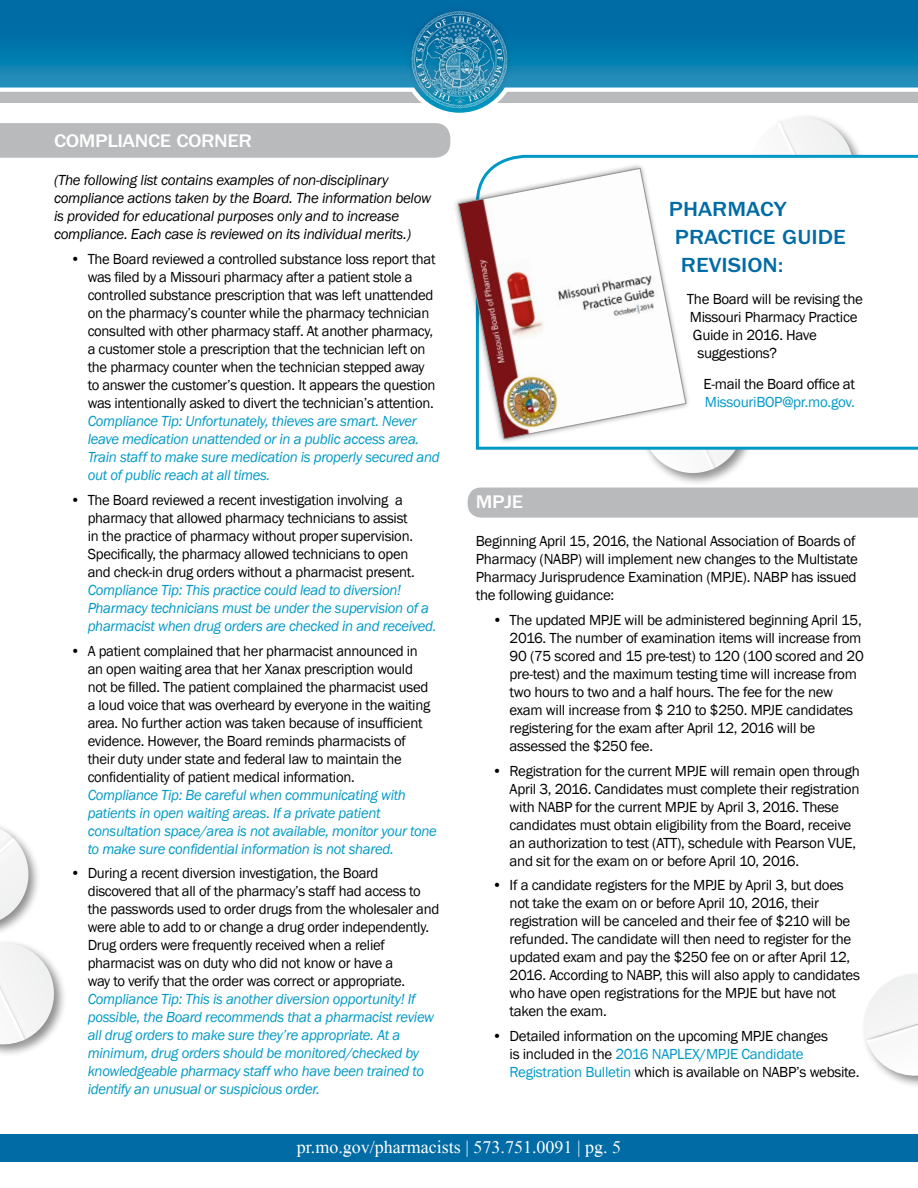
<style>
.page{position:relative;width:918px;height:1188px;background:#fff}
.page>*{position:absolute;margin:0;border:0;box-sizing:border-box;transform-origin:0 0}
.t1{font:500 21.15px/28.2px "ITC Franklin Gothic Std";color:#006ba5;scale:1.11 1}
.t2{font:500 18.9px "ITC Franklin Gothic Std";letter-spacing:-.02em;color:#fff;scale:1.11 1}
.t3{font:18px "Mongolian Baiti";color:#fff}
.t4{font:15px/18px "Franklin Gothic";letter-spacing:-.02em;color:#000}
.t5{font:italic 15px/18px "Franklin Gothic";letter-spacing:-.02em;color:#0099c6}
.t6{font:italic 15px/18px "Franklin Gothic";letter-spacing:-.02em;color:#000}
.t7{font:15px "Franklin Gothic";letter-spacing:-.02em;color:#0099c6}
.s1{color:#0099c6}
</style>
<div class="page">
<svg style="left:778px;top:119px;width:82px;height:34px"></svg>
<div style="left:0;top:939px;width:67px;height:119px;background:#000;opacity:.45"></div>
<svg style="left:0;top:939px;width:61px;height:115px"></svg>
<div style="left:0;top:820px;width:42px;height:118px;background:#000;opacity:.45"></div>
<svg style="left:0;top:824px;width:34px;height:100px"></svg>
<div style="left:860px;top:970px;width:58px;height:119px;background:#000;opacity:.45"></div>
<svg style="left:860px;top:974px;width:58px;height:103px"></svg>
<svg style="left:497px;top:153px;width:421px;height:10px"></svg>
<div style="left:0;top:123px;width:450px;height:35px;background:#b8babc"></div>
<svg style="left:468px;top:444px;width:450px;height:74px"></svg>
<svg style="left:0;top:0;width:918px;height:119px"></svg>
<div style="left:403px;top:2px;width:112px;height:113px;background:#000;opacity:.33"></div>
<img style="left:410px;top:10px;width:99px;height:99px">
<div style="left:0;top:1134px;width:918px;height:27px;background:#006ba5"></div>
<svg style="left:458px;top:168px;width:228px;height:271px"></svg>
<p class="t2" style="left:54px;top:130px;width:180px">COMPLIANCE CORNER</p>
<p class="t6" style="left:54px;top:172px;width:379px">(The following list contains examples of non-disciplinary compliance actions taken by the Board. The information below is provided for educational purposes only and to increase compliance. Each case is reviewed on its individual merits.)</p>
<p class="t4" style="left:88px;top:251px;width:349px;text-indent:-17px">• The Board reviewed a controlled substance loss report that was filed by a Missouri pharmacy after a patient stole a controlled substance prescription that was left unattended on the pharmacy’s counter while the pharmacy technician consulted with other pharmacy staff. At another pharmacy, a customer stole a prescription that the technician left on the pharmacy counter when the technician stepped away to answer the customer’s question. It appears the question was intentionally asked to divert the technician’s attention.</p>
<p class="t5" style="left:88px;top:413px;width:354px">Compliance Tip: Unfortunately, thieves are smart. Never leave medication unattended or in a public access area.<br>Train staff to make sure medication is properly secured and out of public reach at all times.</p>
<p class="t4" style="left:88px;top:491px;width:329px;text-indent:-17px">• The Board reviewed a recent investigation involving a pharmacy that allowed pharmacy technicians to assist in the practice of pharmacy without proper supervision.<br>Specifically, the pharmacy allowed technicians to open and check-in drug orders without a pharmacist present.</p>
<p class="t5" style="left:88px;top:581px;width:350px">Compliance Tip: This practice could lead to diversion!<br>Pharmacy technicians must be under the supervision of a pharmacist when drug orders are checked in and received.</p>
<p class="t4" style="left:88px;top:642px;width:344px;text-indent:-17px">• A patient complained that her pharmacist announced in an open waiting area that her Xanax prescription would not be filled. The patient complained the pharmacist used a loud voice that was overheard by everyone in the waiting area. No further action was taken because of insufficient evidence. However, the Board reminds pharmacists of their duty under state and federal law to maintain the confidentiality of patient medical information.</p>
<p class="t5" style="left:88px;top:786px;width:351px">Compliance Tip: Be careful when communicating with patients in open waiting areas. If a private patient consultation space/area is not available, monitor your tone to make sure confidential information is not shared.</p>
<p class="t4" style="left:88px;top:865px;width:353px;text-indent:-17px">• During a recent diversion investigation, the Board discovered that all of the pharmacy’s staff had access to the passwords used to order drugs from the wholesaler and were able to add to or change a drug order independently.<br>Drug orders were frequently received when a relief pharmacist was on duty who did not know or have a<br>way to verify that the order was correct or appropriate.</p>
<p class="t5" style="left:88px;top:991px;width:348px">Compliance Tip: This is another diversion opportunity! If possible, the Board recommends that a pharmacist review all drug orders to make sure they’re appropriate. At a minimum, drug orders should be monitored/checked by knowledgeable pharmacy staff who have been trained to identify an unusual or suspicious order.</p>
<h1 class="t1" style="left:669px;top:195px;width:161px">PHARMACY<br>PRACTICE GUIDE<br>REVISION:</h1>
<p class="t4" style="left:687px;top:290px;width:178px">The Board will be revising the</p>
<p class="t4" style="left:690px;top:308px;width:169px">Missouri Pharmacy Practice</p>
<p class="t4" style="left:693px;top:326px;width:125px">Guide in 2016. Have</p>
<p class="t4" style="left:697px;top:344px;width:81px">suggestions?</p>
<p class="t4" style="left:703px;top:376px;width:153px">E-mail the Board office at</p>
<p class="t7" style="left:705px;top:393px;width:151px">MissouriBOP@pr.mo.gov.</p>
<p class="t2" style="left:476px;top:491px;width:44px">MPJE</p>
<p class="t4" style="left:476px;top:533px;width:384px">Beginning April 15, 2016, the National Association of Boards of Pharmacy (NABP) will implement new changes to the Multistate Pharmacy Jurisprudence Examination (MPJE). NABP has issued the following guidance:</p>
<p class="t4" style="left:510px;top:611px;width:356px;text-indent:-17px">• The updated MPJE will be administered beginning April 15, 2016. The number of examination items will increase from 90 (75 scored and 15 pre-test) to 120 (100 scored and 20 pre-test) and the maximum testing time will increase from two hours to two and a half hours. The fee for the new exam will increase from $ 210 to $250. MPJE candidates registering for the exam after April 12, 2016 will be assessed the $250 fee.</p>
<p class="t4" style="left:510px;top:762px;width:352px;text-indent:-17px">• Registration for the current MPJE will remain open through April 3, 2016. Candidates must complete their registration with NABP for the current MPJE by April 3, 2016. These candidates must obtain eligibility from the Board, receive an authorization to test (ATT), schedule with Pearson VUE, and sit for the exam on or before April 10, 2016.</p>
<p class="t4" style="left:510px;top:877px;width:352px;text-indent:-17px">• If a candidate registers for the MPJE by April 3, but does not take the exam on or before April 10, 2016, their registration will be canceled and their fee of $210 will be refunded. The candidate will then need to register for the updated exam and pay the $250 fee on or after April 12, 2016. According to NABP, this will also apply to candidates who have open registrations for the MPJE but have not taken the exam.</p>
<p class="t4" style="left:510px;top:1028px;width:351px;text-indent:-17px">• Detailed information on the upcoming MPJE changes<br>is included in the <span class="s1">2016 NAPLEX/MPJE Candidate<br>Registration Bulletin</span> which is available on NABP’s website.</p>
<p class="t3" style="left:297px;top:1137px;width:326px">pr.mo.gov/pharmacists | 573.751.0091 | pg. 5</p>
</div>
